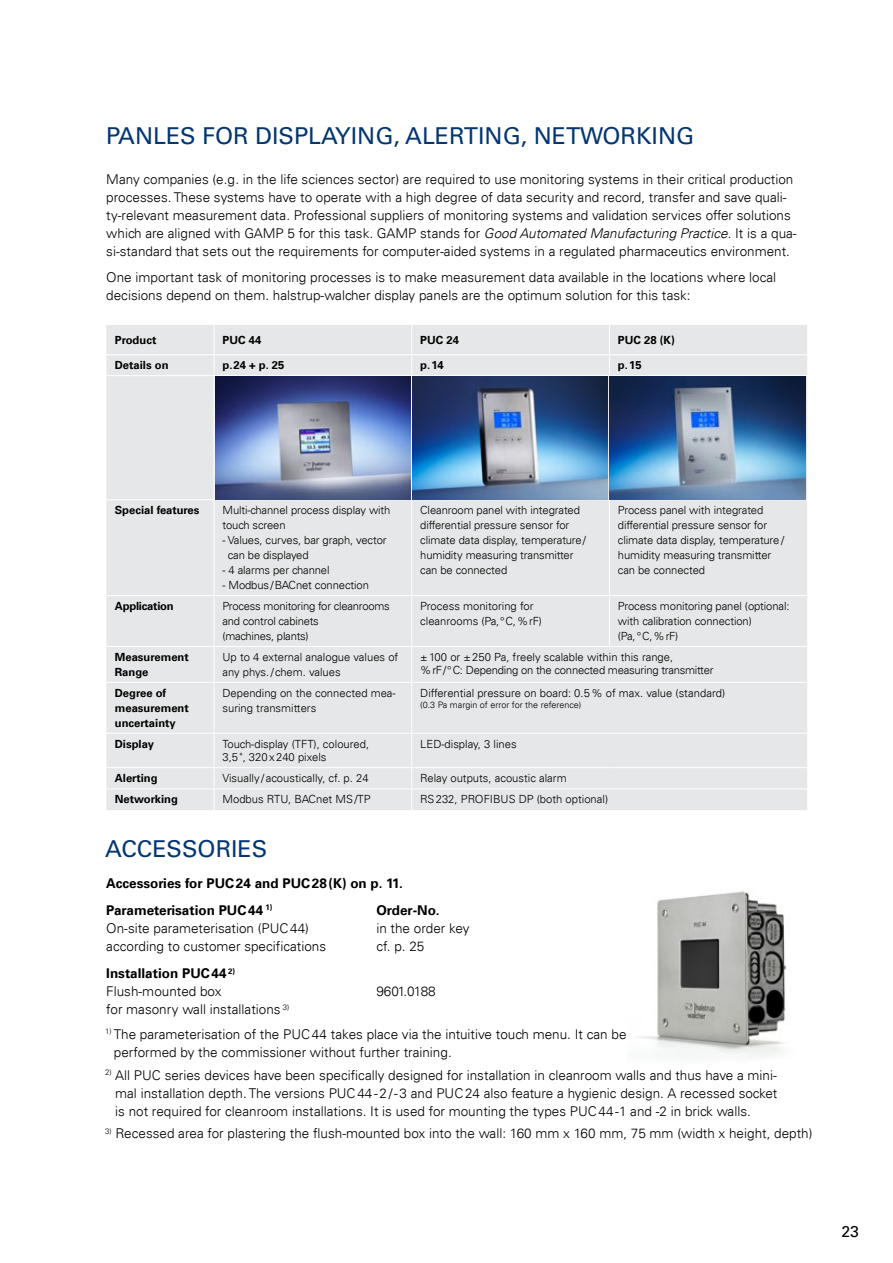
<style>
.page{position:relative;width:893px;height:1263px;background:#fff}
.page>*{position:absolute;margin:0;border:0;box-sizing:border-box;transform-origin:0 0}
.t1{font:23.25px "Univers LT Std";color:#043673}
.t2{font:15.75px "Univers LT Std";color:#000}
.t3{font:300 13.5px/18px "Univers LT";color:#000}
.t4{font:700 13.5px/26.7px "Univers LT";color:#000}
.t5{font:300 13.5px "Univers LT";letter-spacing:-.02em;color:#000}
.t6{font:300 11.25px/15px "Univers LT";letter-spacing:-.01em;color:#000}
.t7{font:700 11.25px/15px "Univers LT";color:#000}
.t8{font:700 11.25px "Univers LT";letter-spacing:-.02em;color:#000}
.t9{font:300 9px "Univers LT";color:#000}
.s1{font-style:italic}
.s2{font-weight:300}
</style>
<div class="page">
<img style="left:638px;top:891px;width:149px;height:167px">
<div style="left:106px;top:325px;width:701px;height:485px;background:#e6e7e8"></div>
<hr style="left:106px;top:354px;width:108px;height:1px;background:#fff">
<hr style="left:214px;top:354px;width:198px;height:1px;background:#fff">
<svg style="left:214px;top:325px;width:1px;height:50px"></svg>
<hr style="left:412px;top:354px;width:197px;height:1px;background:#fff">
<svg style="left:411px;top:325px;width:1px;height:50px"></svg>
<hr style="left:609px;top:354px;width:198px;height:1px;background:#fff">
<svg style="left:609px;top:325px;width:1px;height:50px"></svg>
<hr style="left:106px;top:375px;width:108px;height:1px;background:#fff">
<hr style="left:214px;top:375px;width:198px;height:1px;background:#fff">
<hr style="left:214px;top:376px;width:1px;height:123px;background:#fff">
<hr style="left:412px;top:375px;width:197px;height:1px;background:#fff">
<hr style="left:609px;top:375px;width:198px;height:1px;background:#fff">
<hr style="left:609px;top:376px;width:1px;height:123px;background:#fff">
<hr style="left:106px;top:499px;width:108px;height:1px;background:#fff">
<hr style="left:214px;top:499px;width:198px;height:1px;background:#fff">
<hr style="left:214px;top:500px;width:1px;height:95px;background:#fff">
<hr style="left:412px;top:499px;width:197px;height:1px;background:#fff">
<hr style="left:411px;top:500px;width:1px;height:95px;background:#fff">
<hr style="left:609px;top:499px;width:198px;height:1px;background:#fff">
<hr style="left:609px;top:500px;width:1px;height:95px;background:#fff">
<hr style="left:106px;top:595px;width:108px;height:1px;background:#fff">
<hr style="left:214px;top:595px;width:198px;height:1px;background:#fff">
<hr style="left:214px;top:596px;width:1px;height:50px;background:#fff">
<hr style="left:412px;top:595px;width:197px;height:1px;background:#fff">
<hr style="left:411px;top:596px;width:1px;height:50px;background:#fff">
<hr style="left:609px;top:595px;width:198px;height:1px;background:#fff">
<hr style="left:609px;top:596px;width:1px;height:50px;background:#fff">
<hr style="left:106px;top:646px;width:108px;height:1px;background:#fff">
<hr style="left:214px;top:646px;width:198px;height:1px;background:#fff">
<hr style="left:214px;top:647px;width:1px;height:35px;background:#fff">
<hr style="left:412px;top:646px;width:197px;height:1px;background:#fff">
<hr style="left:411px;top:647px;width:1px;height:35px;background:#fff">
<hr style="left:609px;top:646px;width:198px;height:1px;background:#fff">
<hr style="left:106px;top:682px;width:108px;height:1px;background:#fff">
<hr style="left:214px;top:682px;width:198px;height:1px;background:#fff">
<hr style="left:214px;top:683px;width:1px;height:50px;background:#fff">
<hr style="left:412px;top:682px;width:197px;height:1px;background:#fff">
<hr style="left:411px;top:683px;width:1px;height:50px;background:#fff">
<hr style="left:609px;top:682px;width:198px;height:1px;background:#fff">
<hr style="left:106px;top:733px;width:108px;height:1px;background:#fff">
<hr style="left:214px;top:733px;width:198px;height:1px;background:#fff">
<hr style="left:214px;top:734px;width:1px;height:33px;background:#fff">
<hr style="left:412px;top:733px;width:197px;height:1px;background:#fff">
<hr style="left:411px;top:734px;width:1px;height:33px;background:#fff">
<hr style="left:609px;top:733px;width:198px;height:1px;background:#fff">
<hr style="left:106px;top:767px;width:108px;height:1px;background:#fff">
<hr style="left:214px;top:767px;width:198px;height:1px;background:#fff">
<hr style="left:412px;top:767px;width:197px;height:1px;background:#fff">
<hr style="left:609px;top:767px;width:198px;height:1px;background:#fff">
<hr style="left:106px;top:788px;width:108px;height:1px;background:#fff">
<hr style="left:214px;top:788px;width:198px;height:1px;background:#fff">
<svg style="left:214px;top:768px;width:1px;height:42px"></svg>
<hr style="left:412px;top:788px;width:197px;height:1px;background:#fff">
<svg style="left:411px;top:768px;width:1px;height:42px"></svg>
<hr style="left:609px;top:788px;width:198px;height:1px;background:#fff">
<img style="left:215px;top:376px;width:197px;height:123px">
<img style="left:412px;top:376px;width:196px;height:123px">
<img style="left:610px;top:376px;width:195px;height:123px">
<h1 class="t1" style="left:106px;top:122px;width:589px">PANLES FOR DISPLAYING, ALERTING, NETWORKING</h1>
<p class="t3" style="left:106px;top:170px;width:692px">Many companies (e.g. in the life sciences sector) are required to use monitoring systems in their critical production processes. These systems have to operate with a high degree of data security and record, transfer and save quali&shy;ty-relevant measurement data. Professional suppliers of monitoring systems and validation services offer solutions which are aligned with GAMP 5 for this task. GAMP stands for <span class="s1">Good Automated Manufacturing Practice</span>. It is a qua&shy;si-standard that sets out the requirements for computer-aided systems in a regulated pharmaceutics environment.</p>
<p class="t3" style="left:106px;top:268px;width:671px">One important task of monitoring processes is to make measurement data available in the locations where local decisions depend on them. halstrup-walcher display panels are the optimum solution for this task:</p>
<p class="t7" style="left:115px;top:333px;width:43px">Product</p>
<p class="t7" style="left:222px;top:333px;width:40px">PUC 44</p>
<p class="t7" style="left:420px;top:333px;width:40px">PUC 24</p>
<p class="t7" style="left:618px;top:333px;width:58px">PUC 28 (K)</p>
<p class="t7" style="left:115px;top:358px;width:55px">Details on</p>
<p class="t7" style="left:222px;top:358px;width:63px">p.24 + p. 25</p>
<p class="t7" style="left:420px;top:358px;width:25px">p.14</p>
<p class="t7" style="left:618px;top:358px;width:25px">p.15</p>
<p class="t7" style="left:115px;top:503px;width:86px">Special features</p>
<p class="t6" style="left:222px;top:503px;width:170px">Multi-channel process display with touch screen</p>
<p class="t6" style="left:228px;top:533px;width:160px;text-indent:-5px">- Values, curves, bar graph, vector can be displayed</p>
<p class="t6" style="left:222px;top:563px;width:109px">- 4 alarms per channel</p>
<p class="t6" style="left:222px;top:578px;width:148px">- Modbus/BACnet connection</p>
<p class="t6" style="left:420px;top:503px;width:167px">Cleanroom panel with integrated differential pressure sensor for climate data display, temperature/ humidity measuring transmitter can be connected</p>
<p class="t6" style="left:618px;top:503px;width:168px">Process panel with integrated differential pressure sensor for climate data display, temperature / humidity measuring transmitter can be connected</p>
<p class="t8" style="left:115px;top:599px;width:61px">Application</p>
<p class="t6" style="left:222px;top:598px;width:169px">Process monitoring for cleanrooms and control cabinets<br>(machines, plants)</p>
<p class="t6" style="left:420px;top:598px;width:123px">Process monitoring for cleanrooms (Pa,°C,%rF)</p>
<p class="t6" style="left:618px;top:598px;width:173px">Process monitoring panel (optional: with calibration connection) (Pa,°C,%rF)</p>
<p class="t7" style="left:115px;top:649px;width:76px">Measurement<br>Range</p>
<p class="t6" style="left:222px;top:649px;width:177px">Up to 4 external analogue values of any phys./chem. values</p>
<p class="t6" style="left:420px;top:650px;width:295px;line-height:13.5px">±100 or ±250 Pa, freely scalable within this range, %rF/°C: Depending on the connected measuring transmitter</p>
<p class="t7" style="left:115px;top:685px;width:76px">Degree of measurement uncertainty</p>
<p class="t6" style="left:222px;top:685px;width:175px">Depending on the connected mea&shy;suring transmitters</p>
<p class="t6" style="left:420px;top:685px;width:306px">Differential pressure on board: 0.5% of max. value (standard)</p>
<p class="t9" style="left:420px;top:699px;width:163px">(0.3 Pa margin of error for the reference)</p>
<p class="t7" style="left:115px;top:736px;width:41px">Display</p>
<p class="t6" style="left:222px;top:737px;width:148px;line-height:13.5px">Touch-display (TFT), coloured,<br>3,5", 320x240 pixels</p>
<p class="t6" style="left:420px;top:736px;width:98px">LED-display, 3 lines</p>
<p class="t7" style="left:115px;top:771px;width:44px">Alerting</p>
<p class="t6" style="left:222px;top:771px;width:148px">Visually /acoustically, cf. p. 24</p>
<p class="t6" style="left:420px;top:771px;width:148px">Relay outputs, acoustic alarm</p>
<p class="t7" style="left:115px;top:792px;width:65px">Networking</p>
<p class="t6" style="left:222px;top:792px;width:150px">Modbus RTU, BACnet MS/TP</p>
<p class="t6" style="left:420px;top:792px;width:56px">RS232, Profibus</p>
<p class="t6" style="left:519px;top:792px;width:91px">DP (both optional)</p>
<h1 class="t1" style="left:105px;top:835px;width:17px">ACC</h1>
<h1 class="t1" style="left:152px;top:835px;width:116px">ESSORIES</h1>
<p class="t4" style="left:106px;top:870px;width:298px">Accessories for PUC24 and PUC28(K) on p. 11.<br>Parameterisation PUC44 <sup>1)</sup></p>
<p class="t4" style="left:376px;top:897px;width:65px">Order-No.</p>
<p class="t3" style="left:106px;top:919px;width:204px">On-site parameterisation (PUC44)</p>
<p class="t3" style="left:376px;top:919px;width:95px">in the order key</p>
<p class="t3" style="left:106px;top:937px;width:221px">according to customer specifications</p>
<p class="t3" style="left:376px;top:937px;width:50px">cf. p. 25</p>
<p class="t4" style="left:106px;top:965px;width:130px;line-height:18px">Installation PUC44 <sup>2)<br></sup><span class="s2">Flush-mounted box</span></p>
<p class="t5" style="left:376px;top:983px;width:61px">9601.0188</p>
<p class="t3" style="left:106px;top:1000px;width:185px">for masonry wall installations <sup>3)</sup></p>
<p class="t3" style="left:114px;top:1025px;width:514px;text-indent:-9px"><sup>1)</sup> The parameterisation of the PUC44 takes place via the intuitive touch menu. It can be performed by the commissioner without further training.</p>
<p class="t3" style="left:115px;top:1066px;width:664px;text-align:justify;text-indent:-10px"><sup>2)</sup> All PUC series devices have been specifically designed for installation in cleanroom walls and thus have a mini&shy;mal installation depth. The versions PUC44-2/-3 and PUC24 also feature a hygienic design. A recessed socket is not required for cleanroom installations. It is used for mounting the types PUC44-1 and -2 in brick walls.</p>
<p class="t3" style="left:105px;top:1124px;width:709px"><sup>3)</sup> Recessed area for plastering the flush-mounted box into the wall: 160 mm x 160 mm, 75 mm (width x height, depth)</p>
<p class="t2" style="left:841px;top:1222px;width:19px">23</p>
</div>
